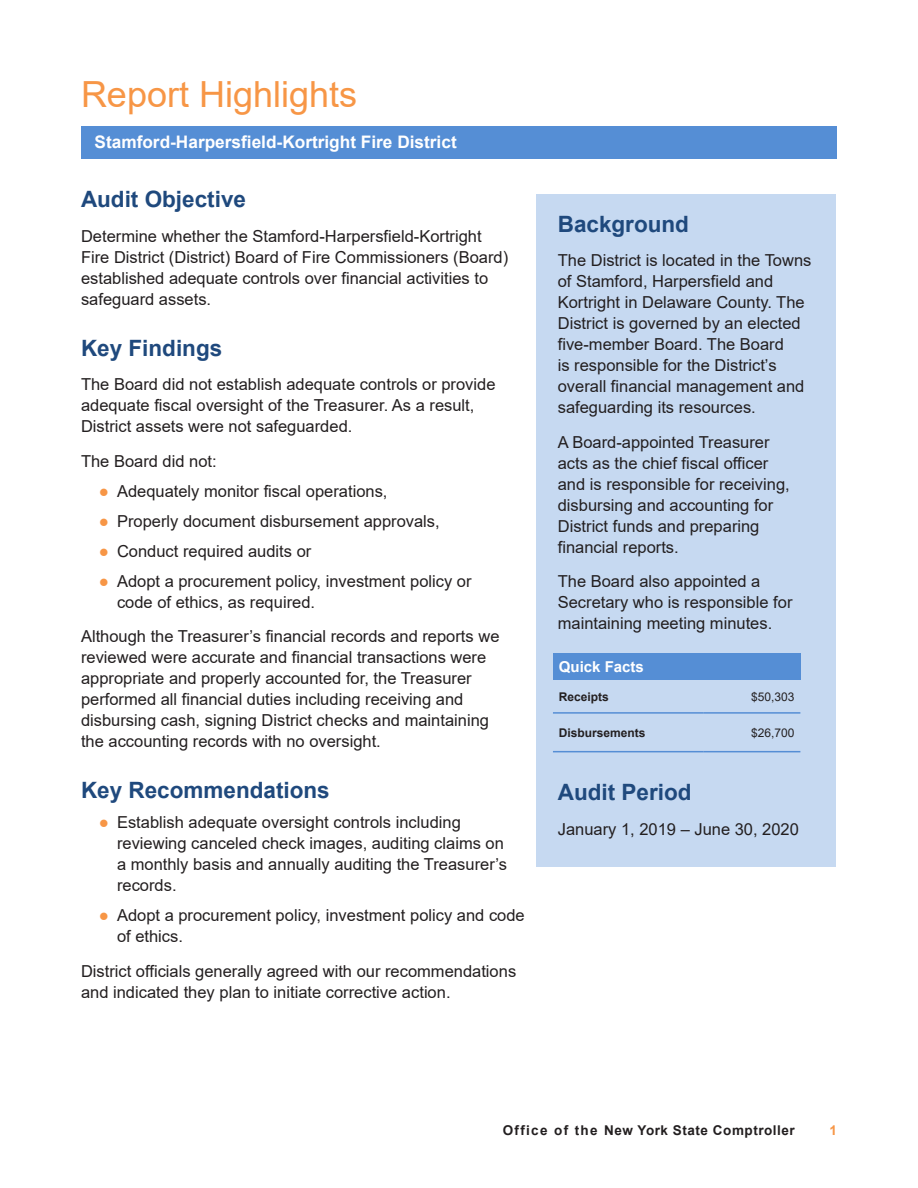
<style>
.page{position:relative;width:918px;height:1188px;background:#fff}
.page>*{position:absolute;margin:0;border:0;box-sizing:border-box;transform-origin:0 0}
.Section_Heads{font:36px "Arial";color:#f79646}
._2_Subheads{font:700 22.5px "Arial";color:#1f497d}
.t1{font:700 17.25px "Arial";color:#fff}
.Body_Text{font:16.5px/21px "Arial";color:#231f20}
.Footnotes{font:700 15px "Arial";color:#fff}
.t2{font:700 13.5px "Arial";letter-spacing:.04em;color:#231f20}
.t3{font:700 13.5px "Arial";color:#f79646}
.Footnotes-2{font:700 12px "Arial";color:#231f20}
.Footnotes-3{font:12px "Arial";color:#231f20}
.s1{color:#f79646}
</style>
<div class="page">
<hr style="left:81px;top:126px;width:756px;height:3px;background:#558ed5">
<div style="left:537px;top:194px;width:299px;height:673px;background:#c6d9f1"></div>
<div style="left:81px;top:128px;width:756px;height:31px;background:#558ed5"></div>
<div style="left:553px;top:653px;width:247px;height:27px;background:#558ed5"></div>
<hr style="left:553px;top:712px;width:150px;height:2px;background:#558ed5">
<hr style="left:703px;top:712px;width:97px;height:2px;background:#558ed5">
<hr style="left:553px;top:751px;width:150px;height:1px;background:#558ed5">
<hr style="left:703px;top:751px;width:97px;height:1px;background:#558ed5">
<p class="Section_Heads" style="left:81px;top:70px;width:278px">Report Highlights</p>
<p class="t1" style="left:94px;top:129px;width:364px">Stamford-Harpersfield-Kortright Fire District</p>
<p class="_2_Subheads" style="left:81px;top:184px;width:167px">Audit Objective</p>
<p class="Body_Text" style="left:81px;top:226px;width:429px">Determine whether the Stamford-Harpersfield-Kortright Fire District (District) Board of Fire Commissioners (Board) established adequate controls over financial activities to safeguard assets.</p>
<p class="_2_Subheads" style="left:81px;top:332px;width:143px">Key Findings</p>
<p class="Body_Text" style="left:81px;top:374px;width:416px">The Board did not establish adequate controls or provide adequate fiscal oversight of the Treasurer. As a result,<br>District assets were not safeguarded.</p>
<p class="Body_Text" style="left:81px;top:451px;width:137px">The Board did not:</p>
<p class="Body_Text" style="left:99px;top:481px;width:290px"><span class="s1">●</span> Adequately monitor fiscal operations,</p>
<p class="Body_Text" style="left:99px;top:511px;width:342px"><span class="s1">●</span> Properly document disbursement approvals,</p>
<p class="Body_Text" style="left:99px;top:541px;width:214px"><span class="s1">●</span> Conduct required audits or</p>
<p class="Body_Text" style="left:117px;top:571px;width:356px;text-indent:-18px"><span class="s1">●</span> Adopt a procurement policy, investment policy or code of ethics, as required.</p>
<p class="Body_Text" style="left:81px;top:626px;width:420px">Although the Treasurer’s financial records and reports we reviewed were accurate and financial transactions were appropriate and properly accounted for, the Treasurer performed all financial duties including receiving and disbursing cash, signing District checks and maintaining the accounting records with no oversight.</p>
<p class="_2_Subheads" style="left:81px;top:775px;width:250px">Key Recommendations</p>
<p class="Body_Text" style="left:117px;top:812px;width:392px;text-indent:-18px"><span class="s1">●</span> Establish adequate oversight controls including reviewing canceled check images, auditing claims on a monthly basis and annually auditing the Treasurer’s records.</p>
<p class="Body_Text" style="left:117px;top:905px;width:409px;text-indent:-18px"><span class="s1">●</span> Adopt a procurement policy, investment policy and code of ethics.</p>
<p class="Body_Text" style="left:81px;top:961px;width:437px">District officials generally agreed with our recommendations and indicated they plan to initiate corrective action.</p>
<p class="_2_Subheads" style="left:558px;top:208px;width:133px">Background</p>
<p class="Body_Text" style="left:558px;top:250px;width:255px">The District is located in the Towns of Stamford, Harpersfield and<br>Kortright in Delaware County. The<br>District is governed by an elected five-member Board. The Board<br>is responsible for the District’s overall financial management and safeguarding its resources.</p>
<p class="Body_Text" style="left:558px;top:431px;width:234px">A Board-appointed Treasurer acts as the chief fiscal officer and is responsible for receiving, disbursing and accounting for<br>District funds and preparing financial reports.</p>
<p class="Body_Text" style="left:558px;top:571px;width:236px">The Board also appointed a<br>Secretary who is responsible for maintaining meeting minutes.</p>
<p class="Footnotes" style="left:559px;top:657px;width:87px">Quick Facts</p>
<p class="Footnotes-2" style="left:559px;top:688px;width:52px">Receipts</p>
<p class="Footnotes-3" style="left:751px;top:689px;width:45px">$50,303</p>
<p class="Footnotes-2" style="left:559px;top:724px;width:88px">Disbursements</p>
<p class="Footnotes-3" style="left:751px;top:724px;width:45px">$26,700</p>
<p class="_2_Subheads" style="left:558px;top:777px;width:135px">Audit Period</p>
<p class="Body_Text" style="left:558px;top:818px;width:243px">January 1, 2019 – June 30, 2020</p>
<p class="t2" style="left:503px;top:1121px;width:294px">Office of the New York State Comptroller</p>
<p class="t3" style="left:829px;top:1121px;width:9px">1</p>
</div>
